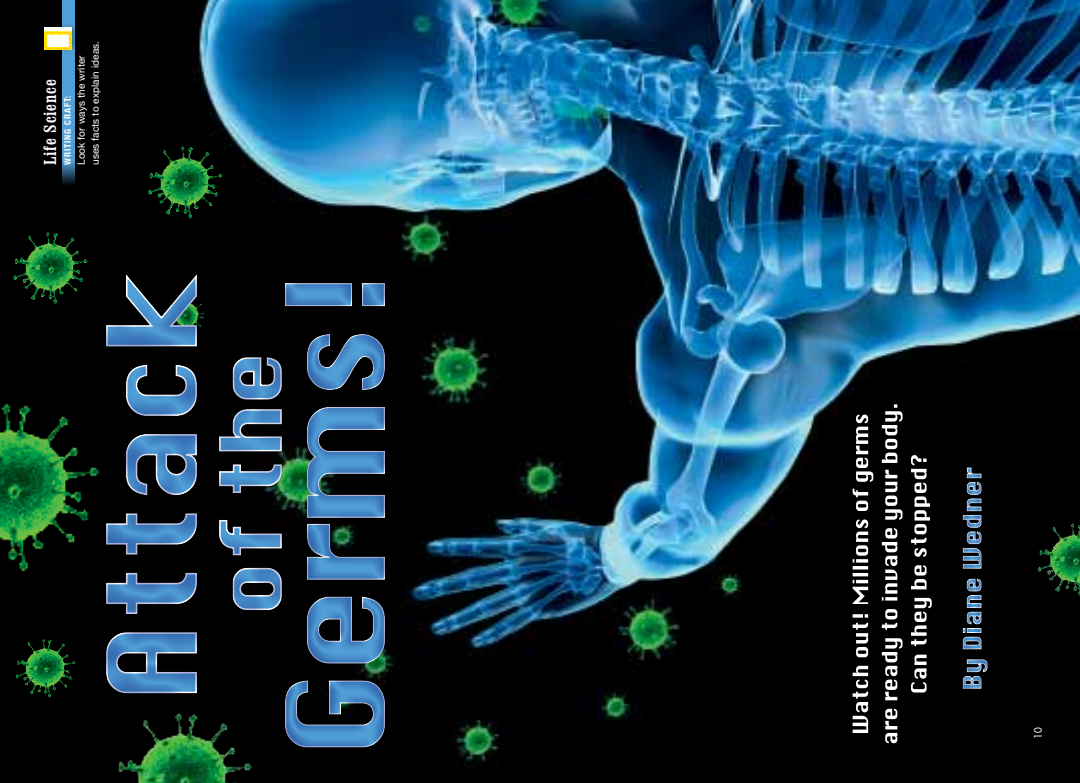
<style>
.page{position:relative;width:1080px;height:783px;background:#fff}
.page>*{position:absolute;margin:0;border:0;box-sizing:border-box;transform-origin:0 0}
.t1{font:condensed 18px "Clarendon BT";letter-spacing:.05em;color:#fff}
.t2{font:10px/14px "Helvetica Neue";letter-spacing:.01em;color:#fff}
.t3{font:10px "Futura";color:#fff}
.t4{font:700 condensed 9px "Helvetica Neue";letter-spacing:.1em;color:#fff}
</style>
<div class="page">
<img style="left:0;top:0;width:1079px;height:783px">
<svg style="left:853px;top:415px;width:20px;height:318px"></svg>
<svg style="left:882px;top:404px;width:21px;height:339px"></svg>
<svg style="left:911px;top:455px;width:21px;height:238px"></svg>
<div style="left:270px;top:271px;width:130px;height:489px;background:#404fa1;opacity:.5"></div>
<div style="left:81px;top:251px;width:236px;height:469px;background:#404fa1;opacity:.5"></div>
<img style="left:0;top:194px;width:101px;height:121px">
<svg style="left:62px;top:0;width:12px;height:194px;background:#468bbc"></svg>
<div style="left:41px;top:24px;width:37px;height:29px;background:#000;opacity:.55"></div>
<img style="left:45px;top:27px;width:26px;height:22px">
<img style="left:1000px;top:485px;width:80px;height:141px">
<img style="left:89px;top:109px;width:147px;height:141px">
<img style="left:0;top:315px;width:130px;height:328px">
<div style="left:0;top:609px;width:87px;height:113px;background:#000"></div>
<img style="left:6px;top:643px;width:270px;height:140px">
<div style="left:951px;top:457px;width:49px;height:242px;background:#25408f;opacity:.5"></div>
<p class="t2" style="left:74px;top:165px;width:126px;rotate:-90deg">Look for ways the writer uses facts to explain ideas.</p>
<h1 class="t1" style="left:39px;top:165px;width:87px;rotate:-90deg">Life Science</h1>
<p class="t4" style="left:62px;top:165px;width:71px;rotate:-90deg">WRITING CRAFT:</p>
<p class="t3" style="left:1032px;top:739px;width:13px;rotate:-90deg">10</p>
</div>
